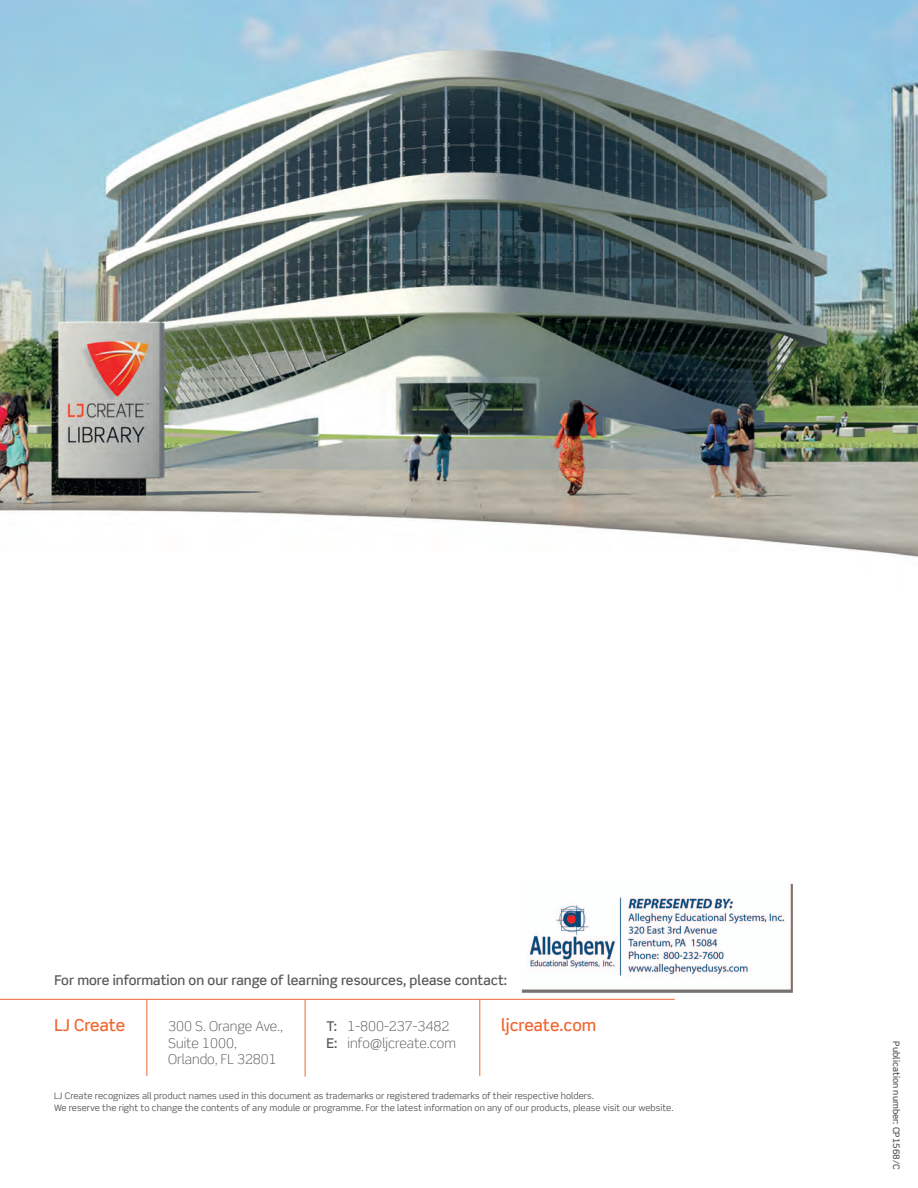
<style>
.page{position:relative;width:918px;height:1188px;background:#fff}
.page>*{position:absolute;margin:0;border:0;box-sizing:border-box;transform-origin:0 0}
.t1{font:500 16.5px "Scene Std";color:#f26631}
.t2{font:300 13.5px/16.5px "Scene Std";color:#57585a}
.t3{font:500 13.5px "Scene Std";color:#57585a}
.t4{font:9px/12px "Scene Std";color:#57585a}
.t5{font:500 9px "Scene Std";color:#57585a}
.s1{font-weight:500}
</style>
<div class="page">
<img style="left:0;top:0;width:918px;height:1077px">
<hr style="left:0;top:999px;width:675px;height:1px;background:#f26631">
<hr style="left:147px;top:999px;width:1px;height:77px;background:#f26631">
<hr style="left:305px;top:1000px;width:1px;height:77px;background:#f26631">
<hr style="left:479px;top:999px;width:1px;height:77px;background:#f26631">
<img style="left:504px;top:867px;width:300px;height:138px">
<h2 class="t3" style="left:54px;top:971px;width:454px">For more information on our range of learning resources, please contact:</h2>
<h1 class="t1" style="left:54px;top:1015px;width:72px">LJ Create</h1>
<h2 class="t2" style="left:168px;top:1018px;width:116px">300 S. Orange Ave.,<br>Suite 1000,<br>Orlando, FL 32801</h2>
<h2 class="t2" style="left:327px;top:1018px;width:131px"><span class="s1">T:</span> 1-800-237-3482<br><span class="s1">E:</span> info@ljcreate.com</h2>
<h1 class="t1" style="left:501px;top:1015px;width:97px">ljcreate.com</h1>
<p class="t4" style="left:54px;top:1089px;width:621px">LJ Create recognizes all product names used in this document as trademarks or registered trademarks of their respective holders.<br>We reserve the right to change the contents of any module or programme. For the latest information on any of our products, please visit our website.</p>
<p class="t5" style="left:902px;top:1041px;width:130px;rotate:90deg">Publication number: CP1568/C</p>
</div>
